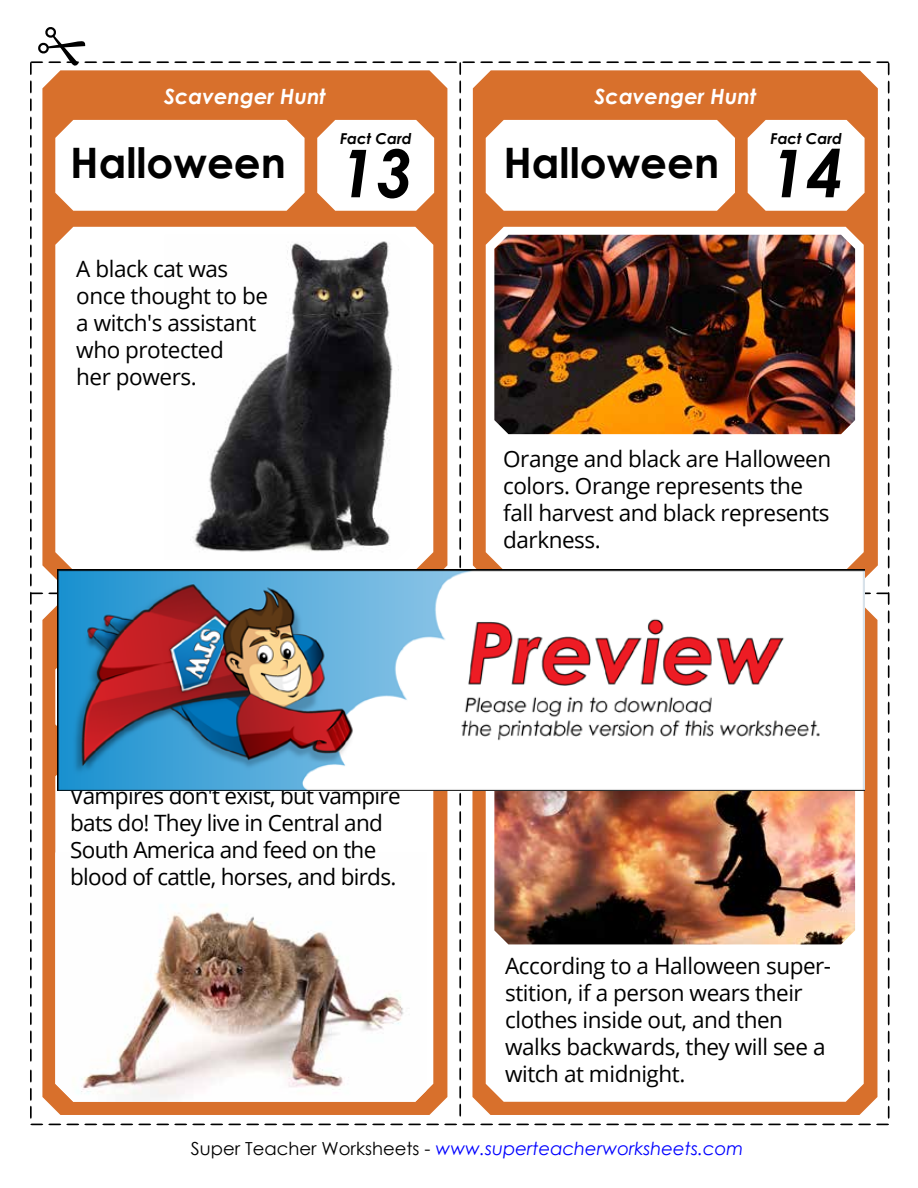
<style>
.page{position:relative;width:918px;height:1188px;background:#fff}
.page>*{position:absolute;margin:0;border:0;box-sizing:border-box;transform-origin:0 0}
.t1{font:italic 700 66px "Century Gothic 2";color:#000}
.t2{font:700 42px "Century Gothic 2";color:#000}
.t3{font:22.5px/27px "Open Sans";letter-spacing:-.02em;color:#000}
.t4{font:italic 700 21px "Century Gothic 2";color:#fff}
.t5{font:italic 18px "Century Gothic 2";color:#00f}
.t6{font:italic 700 15px "Century Gothic 2";color:#000}
.s1{font-style:normal;color:#000}
</style>
<div class="page">
<img style="left:30px;top:28px;width:860px;height:1097px">
<img style="left:57px;top:570px;width:808px;height:220px">
<p class="t4" style="left:164px;top:80px;width:163px">Scavenger Hunt</p>
<p class="t4" style="left:595px;top:80px;width:163px">Scavenger Hunt</p>
<p class="t6" style="left:340px;top:127px;width:73px">Fact Card</p>
<h1 class="t1" style="left:339px;top:123px;width:75px">13</h1>
<h2 class="t2" style="left:70px;top:131px;width:217px">Halloween</h2>
<h2 class="t2" style="left:503px;top:131px;width:217px">Halloween</h2>
<p class="t6" style="left:771px;top:127px;width:73px">Fact Card</p>
<h1 class="t1" style="left:769px;top:123px;width:75px">14</h1>
<p class="t3" style="left:76px;top:255px;width:193px">A black cat was once thought to be a witch's assistant who protected<br>her powers.</p>
<p class="t3" style="left:70px;top:782px;width:332px">Vampires don't exist, but vampire bats do! They live in Central and<br>South America and feed on the blood of cattle, horses, and birds.</p>
<p class="t3" style="left:503px;top:445px;width:329px">Orange and black are Halloween colors. Orange represents the fall harvest and black represents darkness.</p>
<p class="t3" style="left:505px;top:952px;width:328px">According to a Halloween super&shy;stition, if a person wears their clothes inside out, and then walks backwards, they will see a witch at midnight.</p>
<p class="t5" style="left:191px;top:1136px;width:554px"><span class="s1">Super Teacher Worksheets -</span> www.superteacherworksheets.com</p>
</div>
